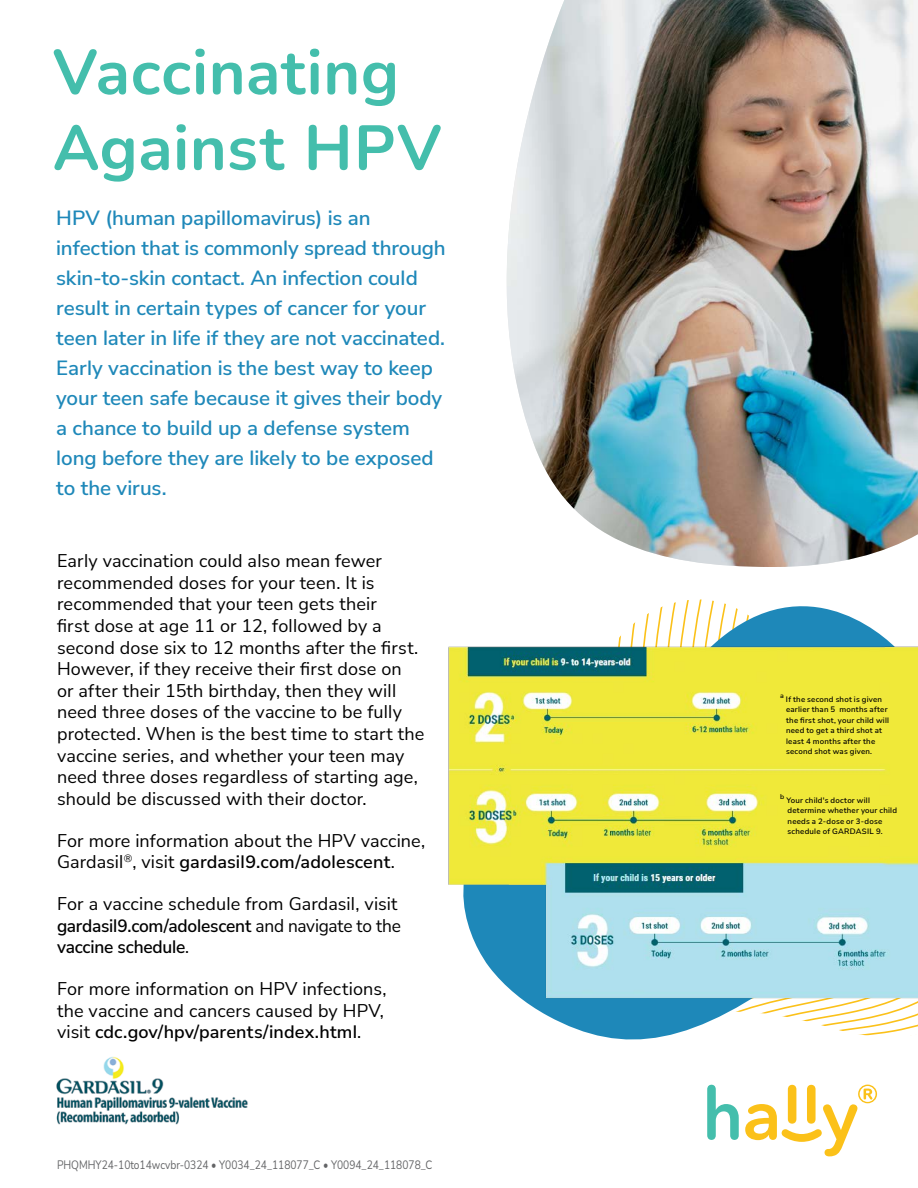
<style>
.page{position:relative;width:918px;height:1188px;background:#fff}
.page>*{position:absolute;margin:0;border:0;box-sizing:border-box;transform-origin:0 0}
.t1{font:200 63px/75.6px "Nunito";letter-spacing:.01em;color:#44beac}
.t2{font:600 20.55px/30px "Nunito Sans";letter-spacing:-.005em;color:#1e88b9}
.t3{font:18px/21.6px "Nunito Sans";letter-spacing:.005em;color:#000}
.t4{font:12px "Nunito Sans";color:#636466;scale:.85 1}
.t5{font:600 7.8px/10.5px "Nunito Sans";letter-spacing:.025em;color:#000}
.t6{font:600 7.05px "Nunito Sans";color:#000}
.s1{font-weight:600}
</style>
<div class="page">
<svg style="left:529px;top:599px;width:389px;height:441px"></svg>
<svg style="left:707px;top:1085px;width:32px;height:55px"></svg>
<svg style="left:745px;top:1085px;width:132px;height:71px"></svg>
<img style="left:506px;top:0;width:412px;height:567px">
<img style="left:56px;top:1056px;width:192px;height:69px">
<img style="left:448px;top:642px;width:470px;height:362px">
<h1 class="t1" style="left:53px;top:32px;width:390px">Vaccinating<br>Against HPV</h1>
<p class="t2" style="left:56px;top:202px;width:391px">HPV (human papillomavirus) is an infection that is commonly spread through skin-to-skin contact. An infection could result in certain types of cancer for your teen later in life if they are not vaccinated.<br>Early vaccination is the best way to keep your teen safe because it gives their body a chance to build up a defense system long before they are likely to be exposed to the virus.</p>
<p class="t3" style="left:57px;top:549px;width:369px">Early vaccination could also mean fewer recommended doses for your teen. It is recommended that your teen gets their<br>first dose at age 11 or 12, followed by a second dose six to 12 months after the first.<br>However, if they receive their first dose on<br>or after their 15th birthday, then they will need three doses of the vaccine to be fully protected. When is the best time to start the vaccine series, and whether your teen may need three doses regardless of starting age, should be discussed with their doctor.</p>
<p class="t3" style="left:57px;top:829px;width:370px">For more information about the HPV vaccine,<br>Gardasil<sup>®</sup>, visit <span class="s1">gardasil9.com/adolescent</span>.</p>
<p class="t3" style="left:57px;top:892px;width:346px">For a vaccine schedule from Gardasil, visit <span class="s1">gardasil9.com/adolescent</span> and navigate to the <span class="s1">vaccine schedule</span>.</p>
<p class="t3" style="left:57px;top:977px;width:331px">For more information on HPV infections, the vaccine and cancers caused by HPV, visit <span class="s1">cdc.gov/hpv/parents/index.html</span>.</p>
<p class="t4" style="left:57px;top:1156px;width:443px">PHQMHY24-10to14wcvbr-0324 • Y0034_24_118077_C • Y0094_24_118078_C</p>
<p class="t6" style="left:780px;top:691px;width:5px">a</p>
<p class="t5" style="left:786px;top:694px;width:105px">If the second shot is given earlier than 5 months after the first shot, your child will need to get a third shot at least 4 months after the second shot was given.</p>
<p class="t6" style="left:780px;top:791px;width:6px">b</p>
<p class="t5" style="left:786px;top:794px;width:112px">Your child's doctor will determine whether your child needs a 2-dose or 3-dose schedule of GARDASIL 9.</p>
</div>
